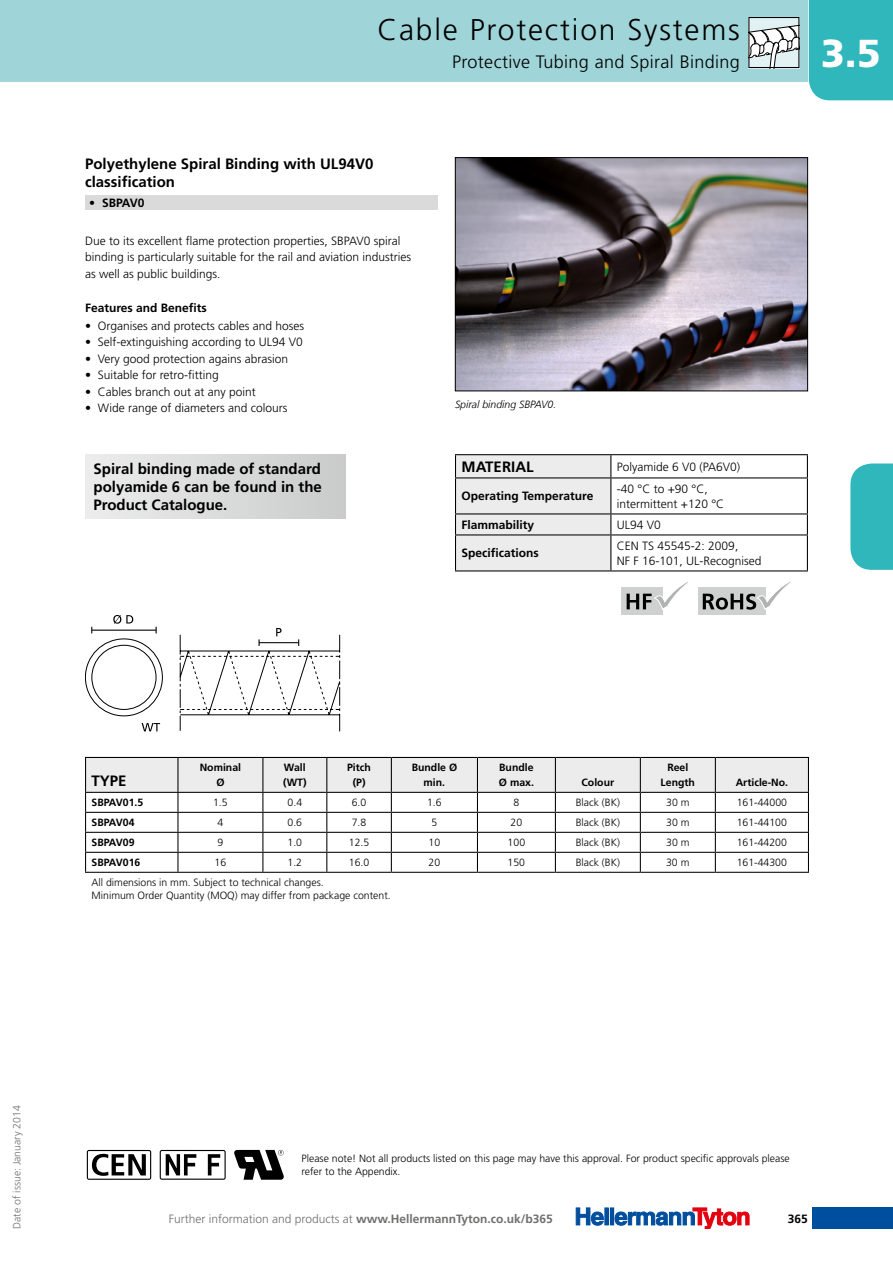
<style>
.page{position:relative;width:893px;height:1263px;background:#fff}
.page>*{position:absolute;margin:0;border:0;box-sizing:border-box;transform-origin:0 0}
.t1{font:900 39px "Frutiger LT";color:#fff}
.t2{font:300 30px "Frutiger LT";letter-spacing:.06em;color:#000}
.t3{font:300 18px "Frutiger LT";letter-spacing:.02em;color:#000}
.t4{font:700 15px/18px "Frutiger LT";color:#000}
.t5{font:300 12px/15px "Frutiger LT";color:#000}
.t6{font:700 12px "Frutiger LT";color:#000}
.t7{font:300 12px "Frutiger LT";color:#6f6f6e}
.t8{font:300 10.5px/12.6px "Frutiger LT";color:#000}
.t9{font:700 10.5px/15px "Frutiger LT";color:#000;text-align:center}
.t10{font:300 10.5px "Frutiger LT";color:#6f6f6e}
.t11{font:italic 300 10.5px "Frutiger LT";color:#000}
.s1{font-weight:700}
</style>
<div class="page">
<div style="left:809px;top:0;width:84px;height:100px;background:#2fb7bc"></div>
<div style="left:0;top:0;width:808px;height:82px;background:#9fd5d8"></div>
<svg style="left:748px;top:17px;width:51px;height:51px;background:#bdc4c5"></svg>
<svg style="left:850px;top:463px;width:43px;height:107px;background:#3abbbf"></svg>
<div style="left:812px;top:1208px;width:81px;height:21px;background:#004e9e"></div>
<div style="left:605px;top:1208px;width:3px;height:17px;border:1px solid #004e9e"></div>
<div style="left:610px;top:1208px;width:4px;height:17px;border:1px solid #004e9e"></div>
<svg style="left:576px;top:1208px;width:28px;height:18px"></svg>
<svg style="left:615px;top:1208px;width:134px;height:21px"></svg>
<img style="left:457px;top:159px;width:349px;height:230px">
<div style="left:455px;top:157px;width:353px;height:234px;border:1px solid #000"></div>
<svg style="left:234px;top:1150px;width:50px;height:30px"></svg>
<svg style="left:160px;top:1150px;width:66px;height:30px"></svg>
<svg style="left:87px;top:1150px;width:64px;height:30px"></svg>
<div style="left:85px;top:195px;width:353px;height:15px;background:#dadada"></div>
<hr style="left:455px;top:454px;width:156px;height:1px;background:#000">
<hr style="left:611px;top:454px;width:197px;height:1px;background:#000">
<svg style="left:455px;top:455px;width:353px;height:160px"></svg>
<div style="left:85px;top:454px;width:260px;height:64px;background:linear-gradient(to right,#ededed,#cacbcb)"></div>
<svg style="left:85px;top:615px;width:78px;height:102px"></svg>
<svg style="left:142px;top:723px;width:18px;height:8px"></svg>
<svg style="left:180px;top:628px;width:160px;height:103px"></svg>
<svg style="left:85px;top:757px;width:724px;height:115px"></svg>
<hr style="left:85px;top:872px;width:93px;height:1px;background:#000">
<hr style="left:178px;top:872px;width:85px;height:1px;background:#000">
<hr style="left:263px;top:872px;width:64px;height:1px;background:#000">
<hr style="left:327px;top:872px;width:64px;height:1px;background:#000">
<hr style="left:391px;top:872px;width:86px;height:1px;background:#000">
<hr style="left:477px;top:872px;width:78px;height:1px;background:#000">
<hr style="left:555px;top:872px;width:85px;height:1px;background:#000">
<hr style="left:640px;top:872px;width:75px;height:1px;background:#000">
<hr style="left:715px;top:872px;width:94px;height:1px;background:#000">
<h2 class="t2" style="left:377px;top:12px;width:364px">Cable Protection Systems</h2>
<h3 class="t3" style="left:452px;top:52px;width:289px">Protective Tubing and Spiral Binding</h3>
<p class="t4" style="left:85px;top:154px;width:290px">Polyethylene Spiral Binding with UL94V0 classification</p>
<p class="t6" style="left:89px;top:196px;width:57px">• SBPAV0</p>
<p class="t5" style="left:85px;top:232px;width:328px;line-height:16.5px">Due to its excellent flame protection properties, SBPAV0 spiral binding is particularly suitable for the rail and aviation industries as well as public buildings.</p>
<p class="t6" style="left:85px;top:301px;width:123px">Features and Benefits</p>
<p class="t5" style="left:85px;top:318px;width:221px">• Organises and protects cables and hoses</p>
<p class="t5" style="left:85px;top:335px;width:219px">• Self-extinguishing according to UL94 V0</p>
<p class="t5" style="left:85px;top:351px;width:205px">• Very good protection agains abrasion</p>
<p class="t5" style="left:85px;top:368px;width:135px">• Suitable for retro-fitting</p>
<p class="t5" style="left:85px;top:384px;width:172px">• Cables branch out at any point</p>
<p class="t5" style="left:85px;top:401px;width:204px">• Wide range of diameters and colours</p>
<p class="t4" style="left:94px;top:460px;width:230px;text-align:justify">Spiral binding made of standard polyamide 6 can be found in the Product Catalogue.</p>
<p class="t11" style="left:455px;top:398px;width:103px">Spiral binding SBPAV0.</p>
<p class="t4" style="left:461px;top:458px;width:74px">MATERIAL</p>
<p class="t5" style="left:617px;top:459px;width:125px">Polyamide 6 V0 (PA6V0)</p>
<p class="t6" style="left:461px;top:489px;width:133px">Operating Temperature</p>
<p class="t5" style="left:617px;top:481px;width:109px">-40 °C to +90 °C, intermittent +120 °C</p>
<p class="t6" style="left:461px;top:518px;width:74px">Flammability</p>
<p class="t5" style="left:617px;top:517px;width:46px">UL94 V0</p>
<p class="t6" style="left:461px;top:546px;width:79px">Specifications</p>
<p class="t5" style="left:617px;top:538px;width:146px">CEN TS 45545-2: 2009,<br>NF F 16-101, UL-Recognised</p>
<h1 class="t1" style="left:821px;top:30px;width:61px">3.5</h1>
<p class="t4" style="left:92px;top:772px;width:37px">TYPE</p>
<p class="t9" style="left:200px;top:760px;width:43px">Nominal<br>Ø</p>
<p class="t9" style="left:283px;top:760px;width:25px;text-align:left">Wall (WT)</p>
<p class="t9" style="left:347px;top:760px;width:25px">Pitch (P)</p>
<p class="t9" style="left:412px;top:760px;width:47px">Bundle Ø min.</p>
<p class="t9" style="left:499px;top:760px;width:37px;text-align:left">Bundle<br>Ø max.</p>
<p class="t9" style="left:581px;top:775px;width:34px">Colour</p>
<p class="t9" style="left:661px;top:760px;width:36px">Reel<br>Length</p>
<p class="t9" style="left:736px;top:775px;width:54px">Article-No.</p>
<p class="t9" style="left:92px;top:795px;width:53px">SBPAV01.5</p>
<p class="t8" style="left:213px;top:796px;width:16px">1.5</p>
<p class="t8" style="left:288px;top:796px;width:16px">0.4</p>
<p class="t8" style="left:352px;top:796px;width:16px">6.0</p>
<p class="t8" style="left:427px;top:796px;width:16px">1.6</p>
<p class="t8" style="left:513px;top:796px;width:7px">8</p>
<p class="t8" style="left:576px;top:796px;width:46px">Black (BK)</p>
<p class="t8" style="left:666px;top:796px;width:25px">30 m</p>
<p class="t8" style="left:737px;top:796px;width:52px">161-44000</p>
<p class="t9" style="left:92px;top:815px;width:45px">SBPAV04</p>
<p class="t8" style="left:217px;top:816px;width:7px">4</p>
<p class="t8" style="left:288px;top:816px;width:16px">0.6</p>
<p class="t8" style="left:352px;top:816px;width:16px">7.8</p>
<p class="t8" style="left:431px;top:816px;width:7px">5</p>
<p class="t8" style="left:511px;top:816px;width:13px">20</p>
<p class="t8" style="left:576px;top:816px;width:46px">Black (BK)</p>
<p class="t8" style="left:666px;top:816px;width:25px">30 m</p>
<p class="t8" style="left:737px;top:816px;width:52px">161-44100</p>
<p class="t9" style="left:92px;top:835px;width:45px">SBPAV09</p>
<p class="t8" style="left:217px;top:836px;width:7px">9</p>
<p class="t8" style="left:288px;top:836px;width:16px">1.0</p>
<p class="t8" style="left:349px;top:836px;width:22px">12.5</p>
<p class="t8" style="left:429px;top:836px;width:13px">10</p>
<p class="t8" style="left:508px;top:836px;width:19px">100</p>
<p class="t8" style="left:576px;top:836px;width:46px">Black (BK)</p>
<p class="t8" style="left:666px;top:836px;width:25px">30 m</p>
<p class="t8" style="left:737px;top:836px;width:52px">161-44200</p>
<p class="t9" style="left:92px;top:855px;width:50px">SBPAV016</p>
<p class="t8" style="left:215px;top:856px;width:13px">16</p>
<p class="t8" style="left:288px;top:856px;width:16px">1.2</p>
<p class="t8" style="left:349px;top:856px;width:22px">16.0</p>
<p class="t8" style="left:429px;top:856px;width:13px">20</p>
<p class="t8" style="left:508px;top:856px;width:19px">150</p>
<p class="t8" style="left:576px;top:856px;width:46px">Black (BK)</p>
<p class="t8" style="left:666px;top:856px;width:25px">30 m</p>
<p class="t8" style="left:737px;top:856px;width:52px">161-44300</p>
<p class="t8" style="left:92px;top:876px;width:301px">All dimensions in mm. Subject to technical changes.<br>Minimum Order Quantity (MOQ) may differ from package content.</p>
<p class="t10" style="left:11px;top:1229px;width:125px;rotate:-90deg">Date of issue: January 2014</p>
<p class="t8" style="left:302px;top:1153px;width:490px">Please note! Not all products listed on this page may have this approval. For product specific approvals please refer to the Appendix.</p>
<p class="t7" style="left:169px;top:1212px;width:385px">Further information and products at <span class="s1">www.HellermannTyton.co.uk/b365</span></p>
<p class="t6" style="left:788px;top:1211px;width:22px">365</p>
</div>
